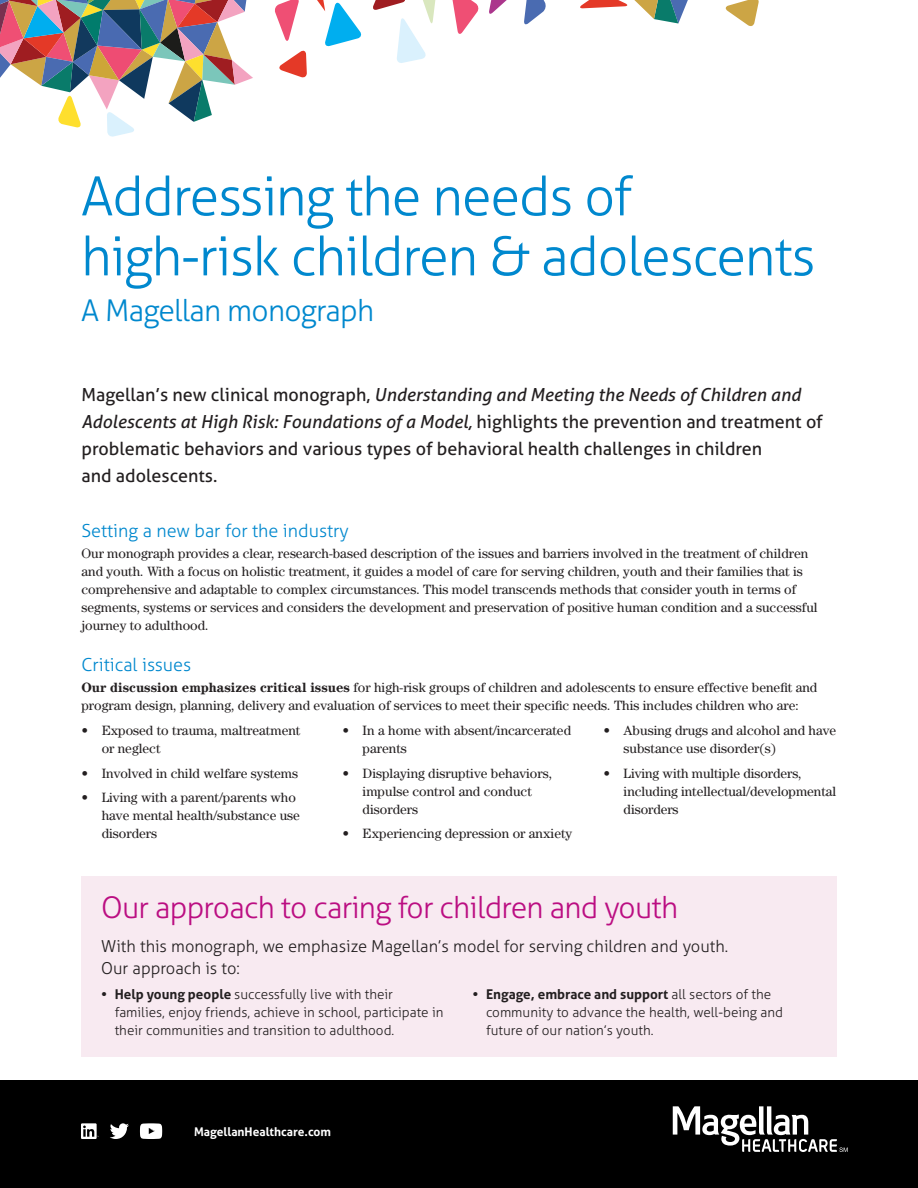
<style>
.page{position:relative;width:918px;height:1188px;background:#fff}
.page>*{position:absolute;margin:0;border:0;box-sizing:border-box;transform-origin:0 0}
.t1{font:300 54px/60px "Aller";letter-spacing:-.025em;color:#0088ce}
.t2{font:300 30px "Aller";letter-spacing:-.025em;color:#bb0e82}
.t3{font:300 30px "Aller";letter-spacing:-.025em;color:#0088ce}
.t4{font:18px/27px "Aller";color:#231f20}
.t5{font:300 18px "Aller";color:#0088ce}
.t6{font:300 16.5px/22.5px "Aller";color:#231f20}
.t7{font:13.5px/18px "Century";color:#231f20}
.t8{font:300 13.5px/18px "Aller";color:#231f20}
.t9{font:700 12px "Aller";color:#fff}
.s1{font-style:italic}
.s2{font-weight:700}
</style>
<div class="page">
<svg style="left:489px;top:0;width:18px;height:14px"></svg>
<svg style="left:452px;top:0;width:27px;height:34px"></svg>
<svg style="left:275px;top:0;width:87px;height:78px"></svg>
<svg style="left:725px;top:0;width:34px;height:26px"></svg>
<svg style="left:524px;top:0;width:22px;height:25px"></svg>
<svg style="left:580px;top:0;width:108px;height:23px"></svg>
<svg style="left:373px;top:0;width:63px;height:63px"></svg>
<svg style="left:0;top:0;width:253px;height:137px"></svg>
<div style="left:0;top:1080px;width:918px;height:108px;background:#000"></div>
<svg style="left:140px;top:1123px;width:22px;height:16px"></svg>
<svg style="left:110px;top:1123px;width:19px;height:16px"></svg>
<svg style="left:81px;top:1123px;width:18px;height:16px"></svg>
<svg style="left:673px;top:1106px;width:175px;height:46px"></svg>
<div style="left:81px;top:876px;width:756px;height:180px;background:#f8eaf1"></div>
<h1 class="t1" style="left:81px;top:166px;width:736px">Addressing the needs of high-risk children &amp; adolescents</h1>
<h2 class="t3" style="left:81px;top:292px;width:295px">A Magellan monograph</h2>
<p class="t4" style="left:81px;top:381px;width:743px">Magellan’s new clinical monograph, <span class="s1">Understanding and Meeting the Needs of Children and Adolescents at High Risk: Foundations of a Model,</span> highlights the prevention and treatment of problematic behaviors and various types of behavioral health challenges in children<br>and adolescents.</p>
<h3 class="t5" style="left:81px;top:520px;width:269px">Setting a new bar for the industry</h3>
<p class="t7" style="left:81px;top:544px;width:738px">Our monograph provides a clear, research-based description of the issues and barriers involved in the treatment of children and youth. With a focus on holistic treatment, it guides a model of care for serving children, youth and their families that is comprehensive and adaptable to complex circumstances. This model transcends methods that consider youth in terms of segments, systems or services and considers the development and preservation of positive human condition and a successful journey to adulthood.</p>
<h3 class="t5" style="left:81px;top:654px;width:111px">Critical issues</h3>
<p class="t7" style="left:81px;top:678px;width:738px"><span class="s2">Our discussion emphasizes critical issues</span> for high-risk groups of children and adolescents to ensure effective benefit and program design, planning, delivery and evaluation of services to meet their specific needs. This includes children who are:</p>
<p class="t7" style="left:102px;top:721px;width:200px;text-indent:-20px">• Exposed to trauma, maltreatment or neglect</p>
<p class="t7" style="left:81px;top:764px;width:218px">• Involved in child welfare systems</p>
<p class="t7" style="left:102px;top:789px;width:200px;text-indent:-20px">• Living with a parent/parents who have mental health/substance use disorders</p>
<p class="t7" style="left:363px;top:721px;width:210px;text-indent:-20px">• In a home with absent/incarcerated parents</p>
<p class="t7" style="left:363px;top:764px;width:191px;text-indent:-20px">• Displaying disruptive behaviors, impulse control and conduct disorders</p>
<p class="t7" style="left:342px;top:825px;width:231px">• Experiencing depression or anxiety</p>
<p class="t7" style="left:624px;top:721px;width:214px;text-indent:-20px">• Abusing drugs and alcohol and have substance use disorder(s)</p>
<p class="t7" style="left:624px;top:764px;width:214px;text-indent:-20px">• Living with multiple disorders, including intellectual/developmental disorders</p>
<h2 class="t2" style="left:101px;top:890px;width:578px">Our approach to caring for children and youth</h2>
<p class="t6" style="left:101px;top:935px;width:629px">With this monograph, we emphasize Magellan’s model for serving children and youth.<br>Our approach is to:</p>
<p class="t8" style="left:115px;top:985px;width:330px;text-indent:-14px"><span class="s2">• Help young people</span> successfully live with their families, enjoy friends, achieve in school, participate in their communities and transition to adulthood.</p>
<p class="t8" style="left:486px;top:985px;width:299px;text-indent:-14px"><span class="s2">• Engage, embrace and support</span> all sectors of the community to advance the health, well-being and future of our nation’s youth.</p>
<p class="t9" style="left:194px;top:1124px;width:139px">MagellanHealthcare.com</p>
</div>
